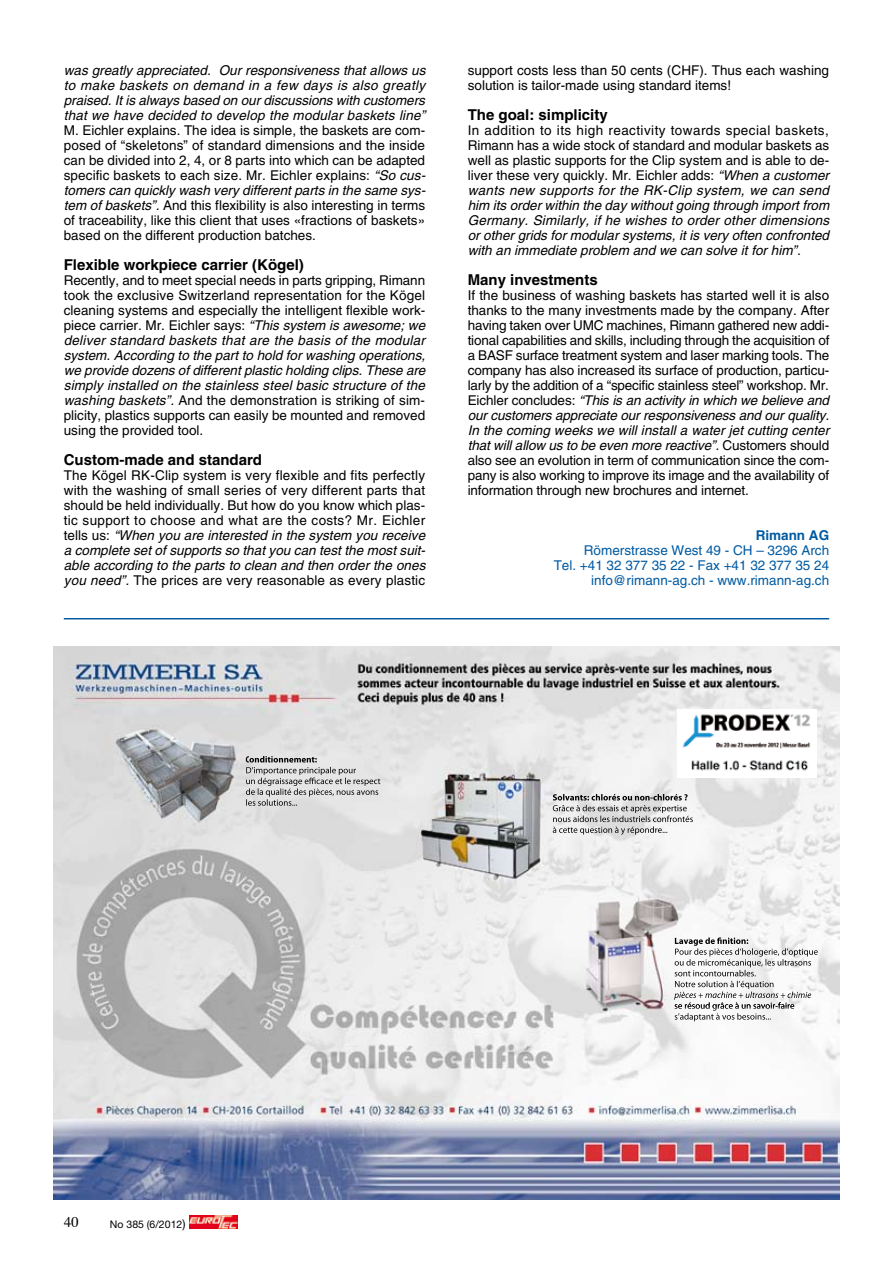
<style>
.page{position:relative;width:893px;height:1263px;background:#fff}
.page>*{position:absolute;margin:0;border:0;box-sizing:border-box;transform-origin:0 0}
.t1{font:700 15px "Helvetica";color:#000}
.t2{font:13.5px/15px "Helvetica";color:#000;text-align:justify}
.t3{font:italic 13.5px/15px "Helvetica";color:#000;text-align:justify}
.t4{font:13.5px/15px "Helvetica";color:#005aa2;text-align:right}
.t5{font:700 13.5px "Helvetica";color:#005aa2}
.t6{font:10.5px "Helvetica Neue";color:#000}
.s1{font-style:italic}
.s2{font-style:normal}
.s3{font-size:12px}
</style>
<div class="page">
<svg style="left:189px;top:1215px;width:49px;height:13px"></svg>
<img style="left:190px;top:1215px;width:47px;height:13px">
<img style="left:53px;top:646px;width:787px;height:553px">
<hr style="left:64px;top:618px;width:765px;height:1px;background:#005aa2">
<img style="left:678px;top:710px;width:139px;height:68px">
<p class="t3" style="left:64px;top:63px;width:363px">was greatly appreciated. Our responsiveness that allows us to make baskets on demand in a few days is also greatly praised. It is always based on our discussions with customers that we have decided to develop the modular baskets line”</p>
<p class="t2" style="left:64px;top:123px;width:363px">M. Eichler explains. The idea is simple, the baskets are com&shy;posed of “skeletons” of standard dimensions and the inside can be divided into 2, 4, or 8 parts into which can be adapted specific baskets to each size. Mr. Eichler explains: <span class="s1">“So cus&shy;tomers can quickly wash very different parts in the same sys&shy;tem of baskets”.</span> And this flexibility is also interesting in terms of traceability, like this client that uses «fractions of baskets» based on the different production batches.</p>
<p class="t1" style="left:64px;top:255px;width:242px">Flexible workpiece carrier (Kögel)</p>
<p class="t2" style="left:64px;top:273px;width:363px">Recently, and to meet special needs in parts gripping, Rimann took the exclusive Switzerland representation for the Kögel cleaning systems and especially the intelligent flexible work&shy;piece carrier. Mr. Eichler says: <span class="s1">“This system is awesome; we deliver standard baskets that are the basis of the modular system. According to the part to hold for washing operations, we provide dozens of different plastic holding clips. These are simply installed on the stainless steel basic structure of the washing baskets”.</span> And the demonstration is striking of sim&shy;plicity, plastics supports can easily be mounted and removed using the provided tool.</p>
<p class="t1" style="left:64px;top:450px;width:200px">Custom-made and standard</p>
<p class="t2" style="left:64px;top:468px;width:363px">The Kögel RK-Clip system is very flexible and fits perfectly with the washing of small series of very different parts that should be held individually. But how do you know which plas&shy;tic support to choose and what are the costs? Mr. Eichler tells us: <span class="s1">“When you are interested in the system you receive a complete set of supports so that you can test the most suit&shy;able according to the parts to clean and then order the ones you need”.</span> The prices are very reasonable as every plastic</p>
<p class="t2" style="left:468px;top:63px;width:363px">support costs less than 50 cents (CH F). Thus each washing solution is tailor-made using standard items!</p>
<p class="t1" style="left:468px;top:105px;width:142px">The goal: simplicity</p>
<p class="t3" style="left:468px;top:123px;width:363px"><span class="s2">I n addition to its high reactivity towards special baskets, Rimann has a wide stock of standard and modular baskets as well as plastic supports for the Clip system and is able to de&shy;liver these very quickly. Mr. Eichler adds:</span> “When a customer wants new supports for the RK-Clip system, we can send him its order within the day without going through import from Germany. Similarly, if he wishes to order other dimensions or other grids for modular systems, it is very often confronted with an immediate problem and we can solve it for him”.</p>
<p class="t1" style="left:468px;top:270px;width:132px">Many investments</p>
<p class="t2" style="left:468px;top:288px;width:363px">If the business of washing baskets has started well it is also thanks to the many investments made by the company. After having taken over U MC machines, Rimann gathered new addi&shy;tional capabilities and skills, including through the acquisition of a BAS F surface treatment system and laser marking tools. The company has also increased its surface of production, particu&shy;larly by the addition of a “specific stainless steel” workshop. Mr.<br>Eichler concludes: <span class="s1">“This is an activity in which we believe and our customers appreciate our responsiveness and our quality.<br>In the coming weeks we will install a water jet cutting center that will allow us to be even more reactive”.</span> Customers should also see an evolution in term of communication since the com&shy;pany is also working to improve its image and the availability of information through new brochures and internet.</p>
<p class="t5" style="left:756px;top:527px;width:75px">Rimann AG</p>
<p class="t4" style="left:554px;top:543px;width:277px">Römerstrasse West 49 - CH – 3296 Arch<br>Tel. +41 32 377 35 22 - Fax +41 32 377 35 24 info@rimann-ag.ch - www.rimann-ag.ch</p>
<p class="t6" style="left:110px;top:1218px;width:77px">No 385 (6/2012<span class="s3">)</span></p>
</div>
